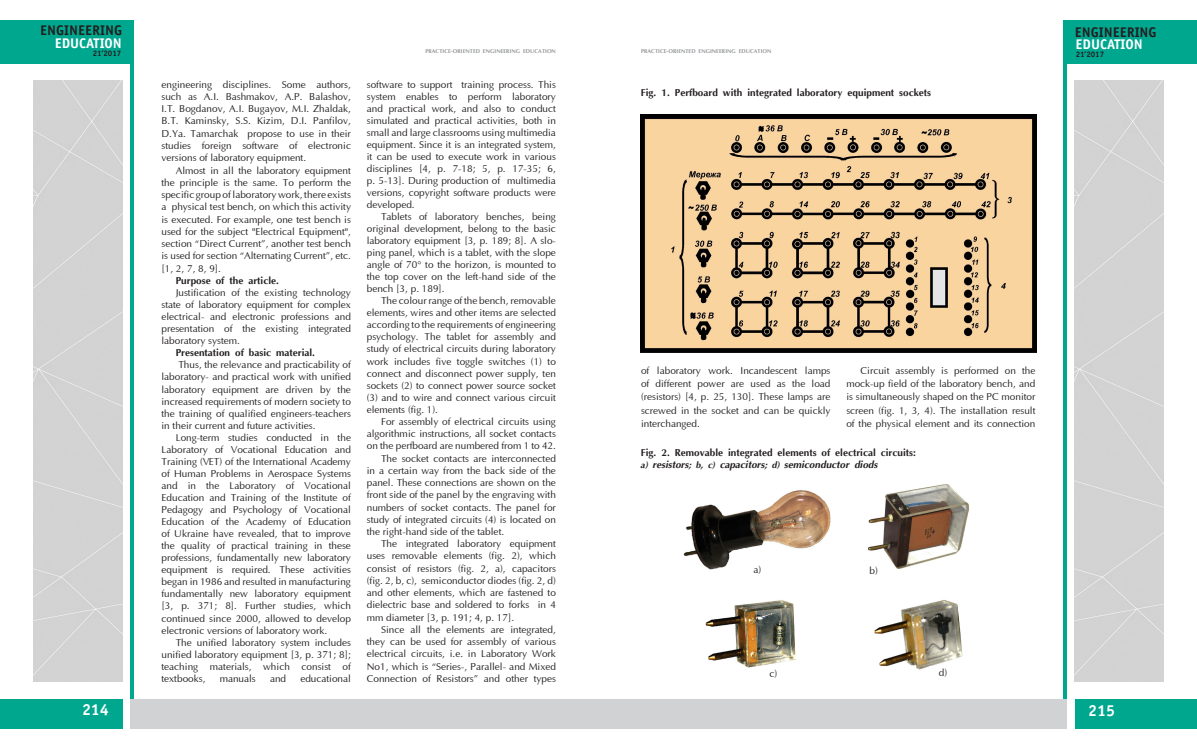
<style>
.page{position:relative;width:1197px;height:755px;background:#fff}
.page>*{position:absolute;margin:0;border:0;box-sizing:border-box;transform-origin:0 0}
.t1{font:700 16px "Officina Sans C";color:#fff}
.t2{font:700 14px "Officina Sans C";color:#231f20}
.t3{font:700 14px "Officina Sans C";color:#fff}
.t4{font:10px/12px "Optima";color:#231f20;text-align:justify}
.t5{font:700 10px "AG Optima";color:#231f20}
.t6{font:italic 700 10px "AG Optima";color:#231f20}
.t7{font:700 8px "Officina Sans C";color:#231f20}
.t8{font:700 5.5px "AG Optima";letter-spacing:.01em;color:#939598}
.s1{font-size:9px}
</style>
<div class="page">
<div style="left:1063px;top:20px;width:133px;height:43px;background:#00a78f"></div>
<div style="left:1074px;top:698px;width:122px;height:30px;background:#00a78f"></div>
<div style="left:0;top:698px;width:122px;height:30px;background:#00a78f"></div>
<div style="left:0;top:20px;width:133px;height:43px;background:#00a78f"></div>
<hr style="left:1063px;top:45px;width:3px;height:653px;background:#00a78f">
<hr style="left:130px;top:45px;width:3px;height:653px;background:#00a78f">
<div style="left:33px;top:80px;width:89px;height:601px;background:#d3d3d3"></div>
<div style="left:130px;top:698px;width:468px;height:30px;background:#d1d2d4"></div>
<div style="left:598px;top:698px;width:468px;height:30px;background:#d1d2d4"></div>
<div style="left:1074px;top:80px;width:89px;height:601px;background:#d3d3d3"></div>
<img style="left:640px;top:115px;width:395px;height:237px">
<img style="left:683px;top:484px;width:286px;height:186px">
<div style="left:743px;top:562px;width:28px;height:16px;background:#fff"></div>
<div style="left:859px;top:563px;width:28px;height:16px;background:#fff"></div>
<div style="left:759px;top:666px;width:28px;height:16px;background:#fff"></div>
<div style="left:929px;top:665px;width:27px;height:16px;background:#fff"></div>
<h2 class="t2" style="left:40px;top:23px;width:83px">ENGINEERING</h2>
<h2 class="t2" style="left:1074px;top:24px;width:83px">ENGINEERING</h2>
<h2 class="t3" style="left:55px;top:35px;width:69px">EDUCATION</h2>
<h2 class="t3" style="left:1075px;top:36px;width:69px">EDUCATION</h2>
<p class="t7" style="left:93px;top:49px;width:30px">21’2017</p>
<p class="t8" style="left:425px;top:48px;width:132px">PRACTICE-ORIENTED ENGINEERING EDUCATION</p>
<p class="t8" style="left:641px;top:48px;width:132px">PRACTICE-ORIENTED ENGINEERING EDUCATION</p>
<p class="t7" style="left:1075px;top:49px;width:30px">21’2017</p>
<p class="t4" style="left:161px;top:79px;width:191px">engineering disciplines. Some authors, such as A.I. Bashmakov, A.P. Balashov, I.T. Bogdanov, A.I. Bugayov, M.I. Zhaldak, B.T. Kaminsky, S.S. Kizim, D.I. Panfilov, D.Ya. Tamarchak propose to use in their studies foreign software of electronic versions of laboratory equipment.</p>
<p class="t4" style="left:161px;top:164px;width:191px;text-indent:14px">Almost in all the laboratory equipment the principle is the same. To perform the specific group of laboratory work, there exists a physical test bench, on which this activity is executed. For example, one test bench is used for the subject "Electrical Equipment", section “Direct Current”, another test bench is used for section “Alternating Current”, etc. [1, 2, 7, 8, 9].</p>
<p class="t5" style="left:176px;top:275px;width:105px">Purpose of the article.</p>
<p class="t4" style="left:161px;top:287px;width:191px;text-indent:14px">Justification of the existing technology state of laboratory equipment for complex electrical- and electronic professions and presentation of the existing integrated laboratory system.</p>
<p class="t5" style="left:176px;top:347px;width:141px">Presentation of basic material.</p>
<p class="t4" style="left:161px;top:359px;width:191px;text-indent:17px">Thus, the relevance and practicability of laboratory- and practical work with unified laboratory equipment are driven by the increased requirements of modern society to the training of qualified engineers-teachers in their current and future activities.</p>
<p class="t4" style="left:161px;top:431px;width:191px;text-indent:14px">Long-term studies conducted in the Laboratory of Vocational Education and Training (VET) of the International Academy of Human Problems in Aerospace Systems and in the Laboratory of Vocational Education and Training of the Institute of Pedagogy and Psychology of Vocational Education of the Academy of Education of Ukraine have revealed, that to improve the quality of practical training in these professions, fundamentally new laboratory equipment is required. These activities began in 1986 and resulted in manufacturing fundamentally new laboratory equipment [3, p. 371; 8]. Further studies, which continued since 2000, allowed to develop electronic versions of laboratory work.</p>
<p class="t4" style="left:161px;top:636px;width:191px;text-indent:14px">The unified laboratory system includes unified laboratory equipment [3, p. 371; 8]; teaching materials, which consist of textbooks,</p>
<p class="t4" style="left:220px;top:672px;width:38px">manuals</p>
<p class="t4" style="left:270px;top:672px;width:18px">and</p>
<p class="t4" style="left:300px;top:672px;width:52px">educational</p>
<p class="t4" style="left:367px;top:79px;width:190px">software to support training process. This system enables to perform laboratory and practical work, and also to conduct simulated and practical activities, both in small and large classrooms using multimedia equipment. Since it is an integrated system, it can be used to execute work in various disciplines [4, p. 7-18; 5, p. 17-35; 6, p. 5-13]. During production of multimedia versions, copyright software products were developed.</p>
<p class="t4" style="left:367px;top:211px;width:190px;text-indent:14px">Tablets of laboratory benches, being original development, belong to the basic laboratory equipment [3, p. 189; 8]. A slo&shy;ping panel, which is a tablet, with the slope angle of 70° to the horizon, is mounted to the top cover on the left-hand side of the bench [3, p. 189].</p>
<p class="t4" style="left:367px;top:295px;width:190px;text-indent:14px">The colour range of the bench, removable elements, wires and other items are selected according to the requirements of engineering psychology. The tablet for assembly and study of electrical circuits during laboratory work includes five toggle switches (1) to connect and disconnect power supply, ten sockets (2) to connect power source socket (3) and to wire and connect various circuit elements (fig. 1).</p>
<p class="t4" style="left:367px;top:415px;width:190px;text-indent:14px">For assembly of electrical circuits using algorithmic instructions, all socket contacts on the perfboard are numbered from 1 to 42.</p>
<p class="t4" style="left:367px;top:452px;width:190px;text-indent:14px">The socket contacts are interconnected in a certain way from the back side of the panel. These connections are shown on the front side of the panel by the engraving with numbers of socket contacts. The panel for study of integrated circuits (4) is located on the right-hand side of the tablet.</p>
<p class="t4" style="left:367px;top:537px;width:190px;text-indent:14px">The integrated laboratory equipment uses removable elements (fig. 2), which consist of resistors (fig. 2, a), capacitors (fig. 2, b, c), semiconductor diodes (fig. 2, d) and other elements, which are fastened to dielectric base and soldered to forks in 4 mm diameter [3, p. 191; 4, p. 17].</p>
<p class="t4" style="left:367px;top:623px;width:190px;text-indent:14px">Since all the elements are integrated, they can be used for assembly of various electrical circuits, i.e. in Laboratory Work No1, which is “Series-, Parallel- and Mixed Connection of Resistors” and other types</p>
<p class="t5" style="left:640px;top:87px;width:291px">Fig. 1. Perfboard with integrated laboratory equipment sockets</p>
<p class="t4" style="left:641px;top:364px;width:191px;line-height:13.4px">of laboratory work. Incandescent lamps of different power are used as the load (resistors) [4, p. 25, 130]. These lamps are screwed in the socket and can be quickly interchanged.</p>
<p class="t4" style="left:846px;top:364px;width:190px;line-height:13.4px;text-indent:14px">Circuit assembly is performed on the mock-up field of the laboratory bench, and is simultaneously shaped on the PC monitor screen (fig. 1, 3, 4). The installation result of the physical element and its connection</p>
<p class="t5" style="left:640px;top:446px;width:276px">Fig. 2. Removable integrated elements of electrical circuits:</p>
<p class="t6" style="left:640px;top:458px;width:239px"><span class="s1">а)</span> resistors<span class="s1">; b, c)</span> capacitors<span class="s1">; d)</span> semiconductor diods</p>
<p class="t4" style="left:753px;top:563px;width:9px">a)</p>
<p class="t4" style="left:869px;top:565px;width:10px">b)</p>
<p class="t4" style="left:769px;top:667px;width:9px">c)</p>
<p class="t4" style="left:938px;top:667px;width:10px">d)</p>
<h1 class="t1" style="left:82px;top:700px;width:28px">214</h1>
<p class="t1" style="left:1088px;top:700px;width:28px">215</p>
</div>
